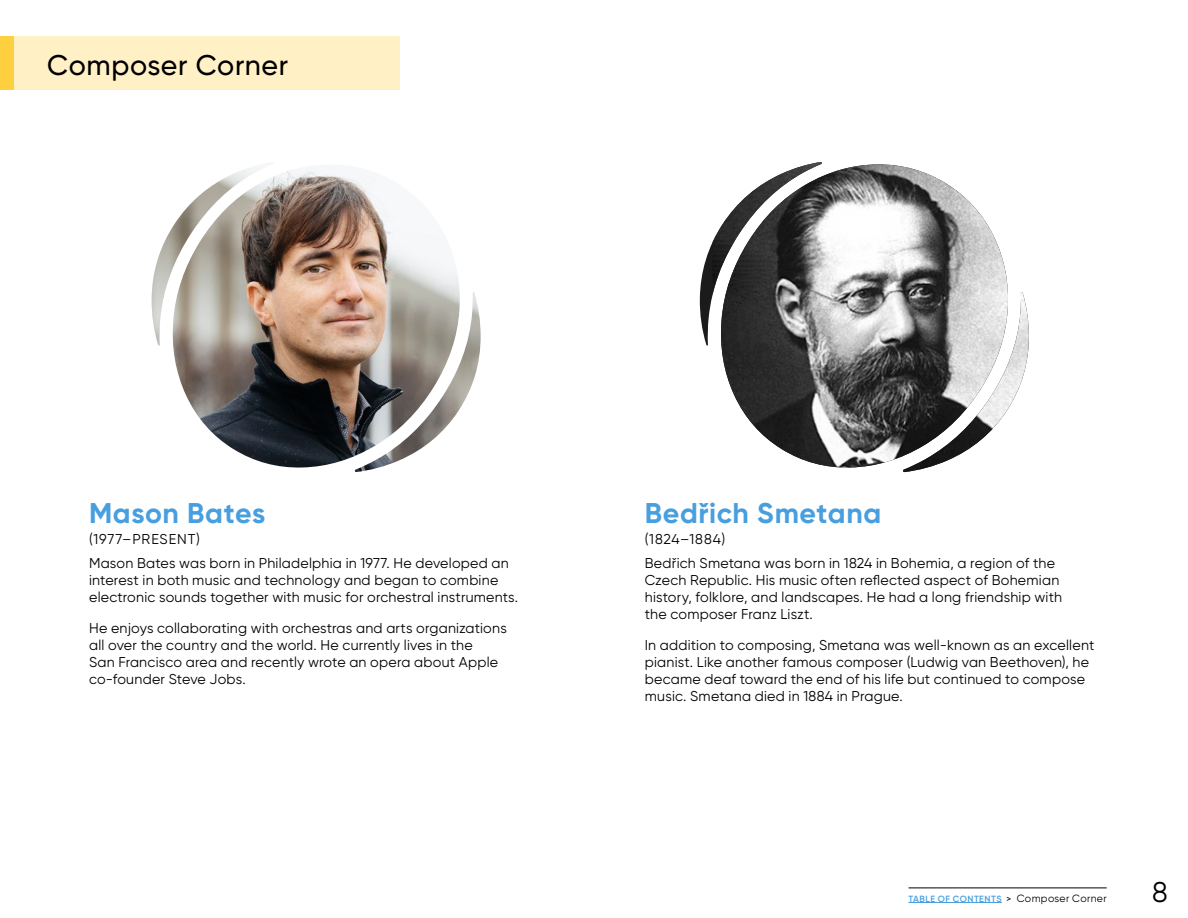
<style>
.page{position:relative;width:1188px;height:918px;background:#fff}
.page>*{position:absolute;margin:0;border:0;box-sizing:border-box;transform-origin:0 0}
.t1{font:700 28.5px "Gilroy";letter-spacing:.02em;color:#489fdf}
.t2{font:500 28.5px "Gilroy";letter-spacing:.02em;color:#000}
.t3{font:28.5px "Gilroy";color:#000}
.t4{font:14.25px/17.1px "Gilroy";letter-spacing:.015em;color:#000}
.t5{font:600 9px "Gilroy";letter-spacing:.05em;color:#489fdf}
.s1{font-weight:500;color:#000}
.s2{font-weight:400;font-size:10.5px;color:#000}
</style>
<div class="page">
<div style="left:0;top:37px;width:400px;height:53px;background:#fff1c5"></div>
<div style="left:0;top:37px;width:14px;height:53px;background:#fecf3f"></div>
<hr style="left:909px;top:888px;width:198px;height:1px;background:#000">
<hr style="left:908px;top:902px;width:94px;height:1px;background:#489fdf">
<svg style="left:700px;top:243px;width:12px;height:103px"></svg>
<img style="left:712px;top:162px;width:317px;height:310px">
<img style="left:151px;top:163px;width:330px;height:309px">
<h1 class="t2" style="left:47px;top:48px;width:242px">Composer Corner</h1>
<h1 class="t1" style="left:89px;top:496px;width:178px">Mason Bates</h1>
<p class="t4" style="left:89px;top:527px;width:421px;line-height:23.9px">(1977–PRESENT)<br>Mason Bates was born in Philadelphia in 1977. He developed an</p>
<p class="t4" style="left:89px;top:572px;width:431px">interest in both music and technology and began to combine electronic sounds together with music for orchestral instruments.</p>
<p class="t4" style="left:89px;top:619px;width:419px">He enjoys collaborating with orchestras and arts organizations all over the country and the world. He currently lives in the<br>San Francisco area and recently wrote an opera about Apple co-founder Steve Jobs.</p>
<h1 class="t1" style="left:645px;top:496px;width:238px">Bedřich Smetana</h1>
<p class="t4" style="left:645px;top:527px;width:412px;line-height:23.9px">(1824–1884)<br>Bedřich Smetana was born in 1824 in Bohemia, a region of the</p>
<p class="t4" style="left:645px;top:572px;width:419px">Czech Republic. His music often reflected aspect of Bohemian history, folklore, and landscapes. He had a long friendship with the composer Franz Liszt.</p>
<p class="t4" style="left:645px;top:636px;width:451px">In addition to composing, Smetana was well-known as an excellent pianist. Like another famous composer (Ludwig van Beethoven), he became deaf toward the end of his life but continued to compose music. Smetana died in 1884 in Prague.</p>
<p class="t5" style="left:908px;top:893px;width:200px">TABLE OF CONTENTS <span class="s1">&gt;</span> <span class="s2">Composer Corner</span></p>
<h1 class="t3" style="left:1152px;top:875px;width:17px">8</h1>
</div>
